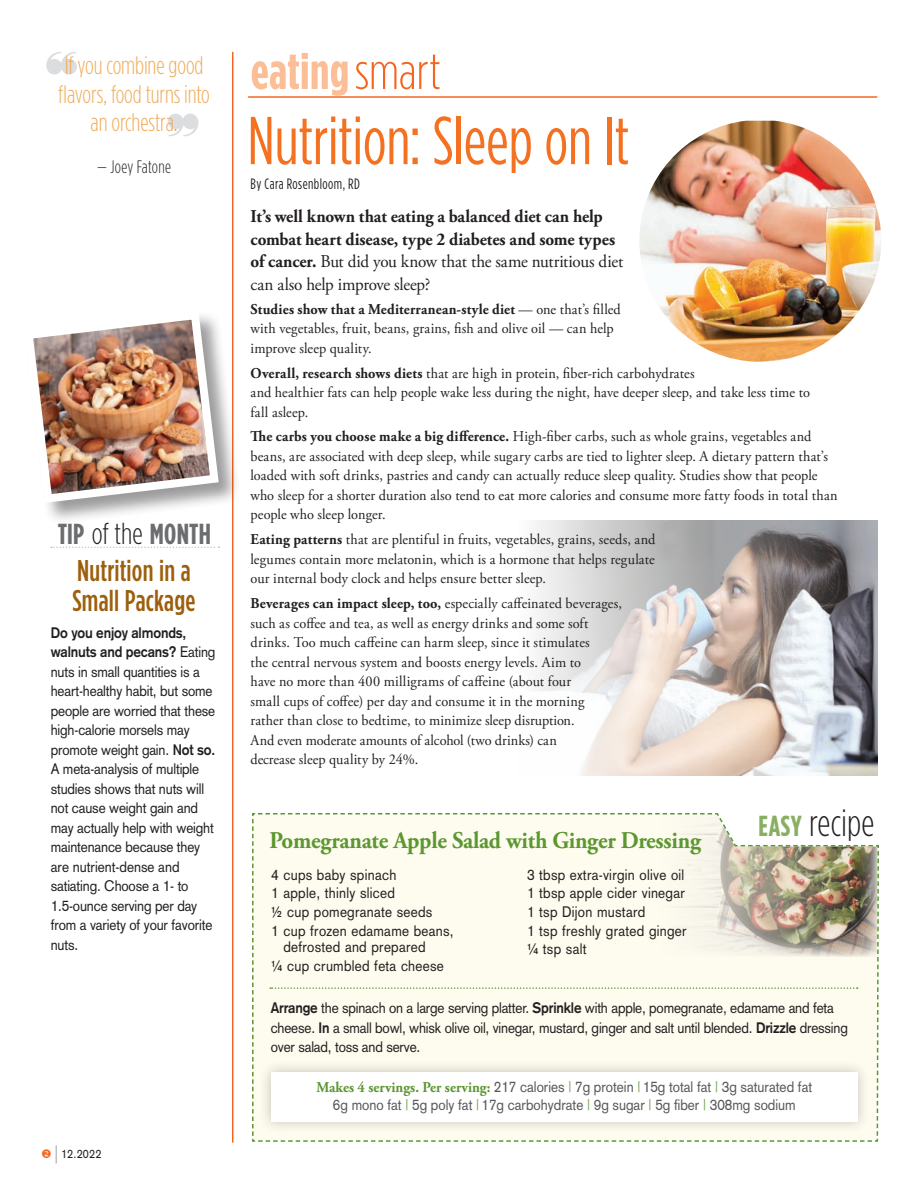
<style>
.page{position:relative;width:918px;height:1188px;background:#fff}
.page>*{position:absolute;margin:0;border:0;box-sizing:border-box;transform-origin:0 0}
.t1{font:67.5px "Gotham Condensed";letter-spacing:-.005em;color:#f37121;scale:.95 1}
.MainHeadline_HOPE{font:700 51px "Gotham Condensed";letter-spacing:.01em;color:#fbbe96}
.MainHeadline_HOPE-2{font:300 37.5px "Gotham Condensed";color:#231f20}
.t2{font:500 30px/30px "Gotham Condensed";letter-spacing:.005em;color:#9c5f0d;scale:.95 1}
.MainHeadline_HOPE-3{font:700 28.95px "Gotham Condensed";letter-spacing:.01em;color:#6c6d70}
.t3{font:300 25.05px/28.5px "Gotham Condensed";letter-spacing:-.005em;color:#efab58;text-align:center;scale:.95 1}
.Subhead_HOPE__bold_s{font:700 24px "Adobe Garamond Pro";letter-spacing:-.01em;color:#5c9731;scale:.95 1}
.Main_Body_Text_HOPE{font:700 18px/22.5px "Adobe Garamond Pro";color:#231f20;scale:.95 1}
.t4{font:300 18px "Gotham Condensed";letter-spacing:.015em;color:#231f20;scale:.95 1}
.Main_Body_Text_HOPE-2{font:15px/19.5px "Adobe Garamond Pro";letter-spacing:.01em;color:#231f20;scale:.95 1}
.Main_Body_Text_HOPE-3{font:15px/19.5px "Akzidenz Grotesk";letter-spacing:-.01em;color:#231f20;scale:.9 1}
.RecipeIngredients{font:15px/16.5px "Akzidenz Grotesk";letter-spacing:.02em;color:#231f20;scale:.9 1}
.Main_Body_Text_HOPE-4{font:15px/18px "Akzidenz Grotesk";color:#57585a;text-align:center;scale:.9 1}
.t5{font:15px "Gotham Condensed";letter-spacing:.03em;color:#231f20;scale:.95 1}
.Main_Body_Text_HOPE-5{font:12px "Akzidenz Grotesk";letter-spacing:.02em;color:#231f20;scale:.9 1}
.s1{font-weight:300;font-size:30px;color:#231f20}
.s2{font-weight:700}
.s3{color:#f36621}
.s4{font-size:24px;color:#8a8c8f}
.s5{font-weight:300;color:#f36621}
.s6{font-weight:400}
.s7{font-weight:700;font-size:28.95px;color:#88af62}
.s8{font-family:"Adobe Garamond Pro";font-weight:700;color:#5c9731}
.s9{color:#79a751}
</style>
<div class="page">
<img style="left:536px;top:521px;width:342px;height:254px">
<hr style="left:248px;top:96px;width:629px;height:2px;background:#f36621">
<hr style="left:232px;top:52px;width:1px;height:1091px;background:#f36621">
<svg style="left:46px;top:52px;width:31px;height:23px"></svg>
<svg style="left:168px;top:114px;width:30px;height:23px"></svg>
<svg style="left:51px;top:547px;width:168px;height:1px"></svg>
<div style="left:24px;top:310px;width:217px;height:215px;background:#231f20;opacity:.45"></div>
<img style="left:24px;top:310px;width:199px;height:197px">
<svg style="left:252px;top:813px;width:627px;height:329px"></svg>
<div style="left:258px;top:1060px;width:612px;height:74px;background:#231f20;opacity:.27"></div>
<div style="left:271px;top:1072px;width:586px;height:50px;background:#fff"></div>
<img style="left:639px;top:121px;width:242px;height:241px">
<p class="t3" style="left:58px;top:51px;width:161px">If you combine good flavors, food turns into an orchestra.</p>
<p class="t4" style="left:97px;top:157px;width:79px">— Joey Fatone</p>
<p class="MainHeadline_HOPE-3" style="left:58px;top:517px;width:155px">TIP <span class="s1">of the</span> MONTH</p>
<p class="t2" style="left:72px;top:555px;width:131px">Nutrition in a<br>Small Package</p>
<p class="Main_Body_Text_HOPE-3" style="left:51px;top:623px;width:185px"><span class="s2">Do you enjoy almonds, walnuts and pecans?</span> Eating nuts in small quantities is a heart-healthy habit, but some people are worried that these high-calorie morsels may promote weight gain. <span class="s2">Not so.<br></span>A meta-analysis of multiple studies shows that nuts will not cause weight gain and may actually help with weight maintenance because they are nutrient-dense and satiating. Choose a 1- to<br>1.5-ounce serving per day from a variety of your favorite nuts.</p>
<p class="Main_Body_Text_HOPE-5" style="left:41px;top:1147px;width:69px"><span class="s3">❖</span> <span class="s4">|</span> 12.2022</p>
<p class="MainHeadline_HOPE" style="left:251px;top:41px;width:192px">eating<span class="s5">smart</span></p>
<p class="t1" style="left:248px;top:102px;width:403px">Nutrition: Sleep on It</p>
<p class="Main_Body_Text_HOPE" style="left:251px;top:206px;width:394px">It’s well known that eating a balanced diet can help combat heart disease, type 2 diabetes and some types of cancer. <span class="s6">But did you know that the same nutritious diet can also help improve sleep?</span></p>
<p class="Main_Body_Text_HOPE-2" style="left:251px;top:300px;width:391px"><span class="s2">Studies show that a Mediterranean-style diet</span> — one that’s filled with vegetables, fruit, beans, grains, fish and olive oil — can help improve sleep quality.</p>
<p class="Main_Body_Text_HOPE-2" style="left:251px;top:364px;width:590px"><span class="s2">Overall, research shows diets</span> that are high in protein, fiber-rich carbohydrates<br>and healthier fats can help people wake less during the night, have deeper sleep, and take less time to fall asleep.</p>
<p class="Main_Body_Text_HOPE-2" style="left:251px;top:427px;width:619px"><span class="s2">The carbs you choose make a big difference.</span> High-fiber carbs, such as whole grains, vegetables and beans, are associated with deep sleep, while sugary carbs are tied to lighter sleep. A dietary pattern that’s loaded with soft drinks, pastries and candy can actually reduce sleep quality. Studies show that people who sleep for a shorter duration also tend to eat more calories and consume more fatty foods in total than people who sleep longer.</p>
<p class="Main_Body_Text_HOPE-2" style="left:251px;top:530px;width:428px;text-align:justify"><span class="s2">Eating patterns</span> that are plentiful in fruits, vegetables, grains, seeds, and legumes contain more melatonin, which is a hormone that helps regulate our internal body clock and helps ensure better sleep.</p>
<p class="Main_Body_Text_HOPE-2" style="left:251px;top:594px;width:393px"><span class="s2">Beverages can impact sleep, too,</span> especially caffeinated beverages, such as coffee and tea, as well as energy drinks and some soft drinks. Too much caffeine can harm sleep, since it stimulates<br>the central nervous system and boosts energy levels. Aim to<br>have no more than 400 milligrams of caffeine (about four<br>small cups of coffee) per day and consume it in the morning<br>rather than close to bedtime, to minimize sleep disruption.<br>And even moderate amounts of alcohol (two drinks) can<br>decrease sleep quality by 24%.</p>
<p class="t5" style="left:251px;top:175px;width:117px">By Cara Rosenbloom, RD</p>
<p class="Subhead_HOPE__bold_s" style="left:270px;top:827px;width:456px">Pomegranate Apple Salad with Ginger Dressing</p>
<p class="RecipeIngredients" style="left:271px;top:866px;width:140px">4 cups baby spinach</p>
<p class="RecipeIngredients" style="left:271px;top:885px;width:139px">1 apple, thinly sliced</p>
<p class="RecipeIngredients" style="left:271px;top:904px;width:181px">½ cup pomegranate seeds</p>
<p class="RecipeIngredients" style="left:283px;top:922px;width:191px;text-indent:-12px">1 cup frozen edamame beans, defrosted and prepared</p>
<p class="RecipeIngredients" style="left:271px;top:957px;width:193px">¼ cup crumbled feta cheese</p>
<p class="RecipeIngredients" style="left:527px;top:866px;width:176px">3 tbsp extra-virgin olive oil</p>
<p class="RecipeIngredients" style="left:527px;top:885px;width:177px">1 tbsp apple cider vinegar</p>
<p class="RecipeIngredients" style="left:527px;top:904px;width:133px">1 tsp Dijon mustard</p>
<p class="RecipeIngredients" style="left:527px;top:922px;width:179px">1 tsp freshly grated ginger</p>
<p class="RecipeIngredients" style="left:527px;top:941px;width:68px">¼ tsp salt</p>
<p class="MainHeadline_HOPE-2" style="left:759px;top:802px;width:118px"><span class="s7">EASY</span> recipe</p>
<p class="Main_Body_Text_HOPE-3" style="left:271px;top:998px;width:643px"><span class="s2">Arrange</span> the spinach on a large serving platter. <span class="s2">Sprinkle</span> with apple, pomegranate, edamame and feta cheese. <span class="s2">In</span> a small bowl, whisk olive oil, vinegar, mustard, ginger and salt until blended. <span class="s2">Drizzle</span> dressing over salad, toss and serve.</p>
<p class="Main_Body_Text_HOPE-4" style="left:316px;top:1078px;width:552px"><span class="s8">Makes 4 servings. Per serving:</span> 217 calories <span class="s9">|</span> 7g protein <span class="s9">|</span> 15g total fat <span class="s9">|</span> 3g saturated fat<br>6g mono fat <span class="s9">|</span> 5g poly fat <span class="s9">|</span> 17g carbohydrate <span class="s9">|</span> 9g sugar <span class="s9">|</span> 5g fiber <span class="s9">|</span> 308mg sodium</p>
</div>
